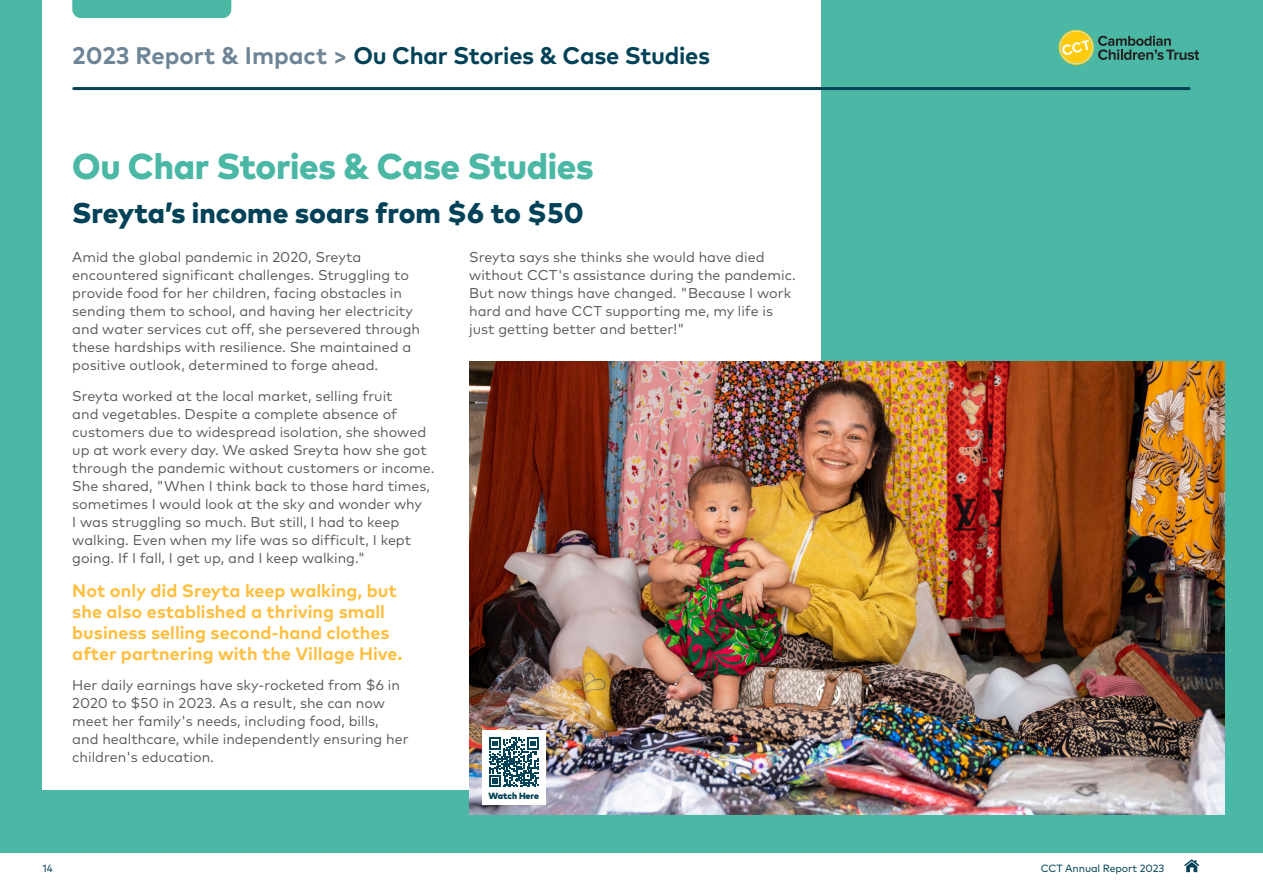
<style>
.page{position:relative;width:1263px;height:893px;background:#4bb8a6}
.page>*{position:absolute;margin:0;border:0;box-sizing:border-box;transform-origin:0 0}
.Main_headings{font:800 36px "Mark OT";letter-spacing:-.01em;color:#4bb8a6}
.Headings{font:800 28.5px "Mark OT";color:#014258}
.Banners{font:700 24px "Mark OT";letter-spacing:-.01em;color:#014258}
.Callouts{font:700 18px/21px "Mark OT";color:#febf40}
.Body{font:14.25px/18px "Mark OT";color:#57585a}
.t1{font:10.5px "Mark OT";letter-spacing:-.01em;color:#014258}
.Body-2{font:900 9px "Mark OT";color:#014258}
.s1{color:#6e8597}
</style>
<div class="page">
<div style="left:43px;top:0;width:778px;height:789px;background:#fff"></div>
<div style="left:72px;top:0;width:159px;height:18px;background:#4bb8a6"></div>
<img style="left:469px;top:361px;width:756px;height:454px">
<div style="left:482px;top:730px;width:64px;height:64px;background:#fff"></div>
<svg style="left:489px;top:737px;width:50px;height:50px"></svg>
<div style="left:482px;top:787px;width:64px;height:17px;background:#fff"></div>
<svg style="left:1059px;top:30px;width:140px;height:35px"></svg>
<div style="left:0;top:853px;width:1263px;height:40px;background:#fff"></div>
<svg style="left:1184px;top:859px;width:15px;height:13px"></svg>
<hr style="left:74px;top:87px;width:1115px;height:3px;background:#014258">
<p class="Banners" style="left:72px;top:40px;width:639px"><span class="s1">2023 Report &amp; Impact &gt;</span> Ou Char Stories &amp; Case Studies</p>
<p class="Main_headings" style="left:72px;top:143px;width:523px">Ou Char Stories &amp; Case Studies</p>
<p class="Headings" style="left:72px;top:195px;width:513px">Sreyta’s income soars from $6 to $50</p>
<p class="Body" style="left:72px;top:248px;width:349px">Amid the global pandemic in 2020, Sreyta encountered significant challenges. Struggling to provide food for her children, facing obstacles in sending them to school, and having her electricity and water services cut off, she persevered through these hardships with resilience. She maintained a positive outlook, determined to forge ahead.</p>
<p class="Body" style="left:72px;top:387px;width:364px">Sreyta worked at the local market, selling fruit<br>and vegetables. Despite a complete absence of customers due to widespread isolation, she showed up at work every day. We asked Sreyta how she got through the pandemic without customers or income.<br>She shared, "When I think back to those hard times, sometimes I would look at the sky and wonder why<br>I was struggling so much. But still, I had to keep walking. Even when my life was so difficult, I kept going. If I fall, I get up, and I keep walking."</p>
<p class="Callouts" style="left:72px;top:579px;width:332px">Not only did Sreyta keep walking, but she also established a thriving small business selling second-hand clothes after partnering with the Village Hive.</p>
<p class="Body" style="left:72px;top:676px;width:338px">Her daily earnings have sky-rocketed from $6 in 2020 to $50 in 2023. As a result, she can now meet her family's needs, including food, bills, and healthcare, while independently ensuring her children's education.</p>
<p class="Body" style="left:469px;top:248px;width:328px">Sreyta says she thinks she would have died without CCT's assistance during the pandemic.<br>But now things have changed. "Because I work hard and have CCT supporting me, my life is just getting better and better!"</p>
<p class="Body-2" style="left:488px;top:790px;width:52px">Watch Here</p>
<p class="t1" style="left:43px;top:861px;width:12px">14</p>
<p class="t1" style="left:1041px;top:861px;width:125px">CCT Annual Report 2023</p>
</div>
